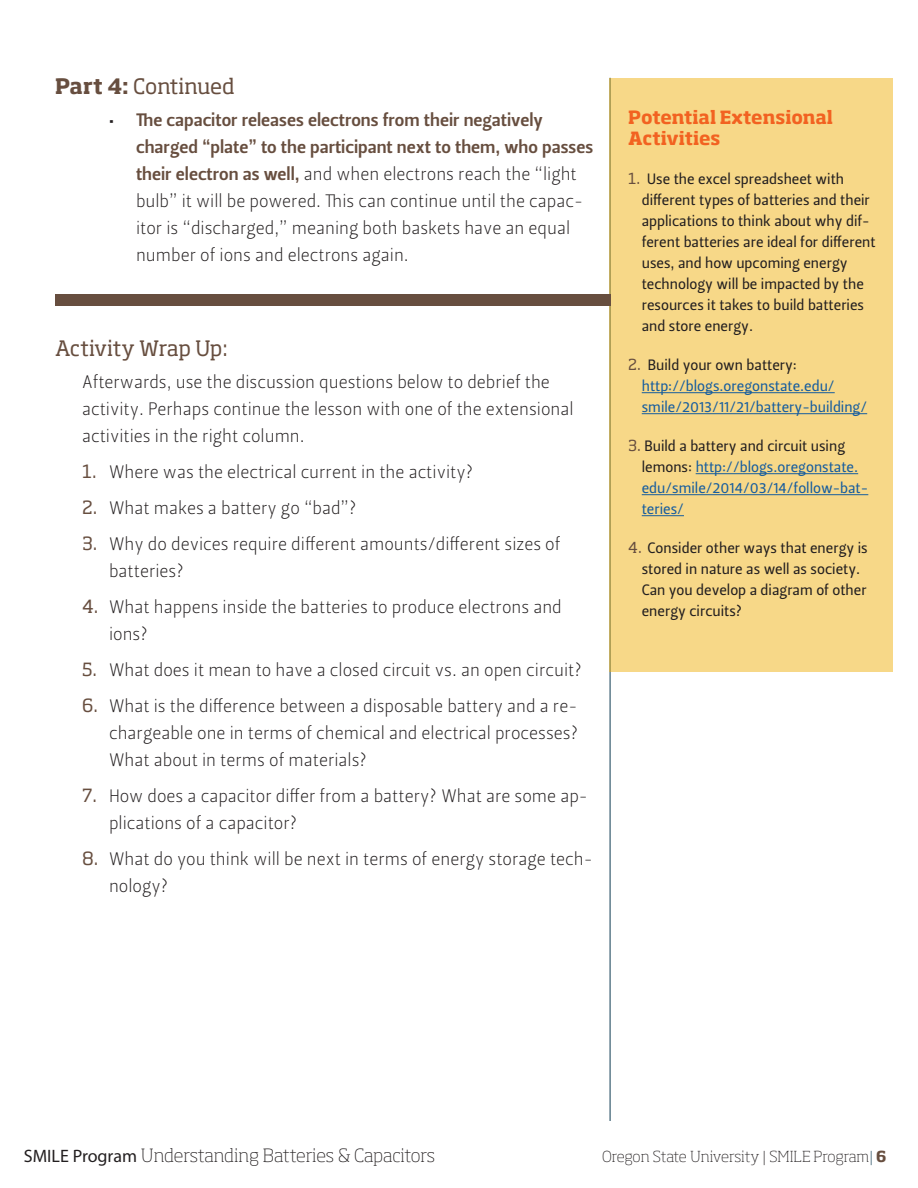
<style>
.page{position:relative;width:918px;height:1188px;background:#fff}
.page>*{position:absolute;margin:0;border:0;box-sizing:border-box;transform-origin:0 0}
.Body_Head_1{font:21px "Soho Std";letter-spacing:-.02em;color:#674e3f}
.Body_Numbered_List{font:18px/27px "Leitura Sans Grot 1";color:#231f20}
.Bulleted_List_Nested{font:18px/27px "Leitura Sans Grot 1";color:#231f20}
.t1{font:200 18px "Soho Std";letter-spacing:-.01em;color:#231f20}
.SideBar_Head_1_-_Gui{font:700 18px/21px "Soho Std";letter-spacing:-.005em;color:#f26221}
.SideBar_Head_1_-_Gui-2{font:15px/21px "Leitura Sans Grot 2";color:#231f20}
.SideBar_Head_1_-_Gui-3{font:15px/21px "Leitura Sans Grot 2";color:#175d9e}
.t2{font:200 15px "Soho Std";color:#231f20}
.s1{font-weight:700}
.s2{font-family:"Leitura Sans Grot 3";color:#674e3f}
.s3{font-family:"Soho Std";color:#674e3f}
.s4{color:#231f20}
.s5{font-family:"Myriad Pro";font-weight:400}
.s6{color:#0e3b51}
.s7{font-weight:700;color:#674e3f}
</style>
<div class="page">
<hr style="left:610px;top:78px;width:1px;height:1043px;background:#0e3b51">
<div style="left:610px;top:78px;width:283px;height:594px;background:#f7d888"></div>
<hr style="left:642px;top:392px;width:193px;height:1px;background:#175d9e">
<hr style="left:642px;top:413px;width:225px;height:1px;background:#175d9e">
<hr style="left:696px;top:473px;width:162px;height:1px;background:#175d9e">
<hr style="left:642px;top:494px;width:226px;height:1px;background:#175d9e">
<hr style="left:642px;top:515px;width:42px;height:1px;background:#175d9e">
<div style="left:55px;top:294px;width:555px;height:12px;background:#674e3f"></div>
<p class="Body_Head_1" style="left:55px;top:73px;width:181px"><span class="s1">Part 4:</span> Continued</p>
<p class="Bulleted_List_Nested" style="left:136px;top:106px;width:459px;text-indent:-27px">• <span class="s2">The capacitor releases electrons from their negatively charged “plate” to the participant next to them, who passes their electron as well,</span> and when electrons reach the “light bulb” it will be powered. This can continue until the capac&shy;itor is “discharged,” meaning both baskets have an equal number of ions and electrons again.</p>
<p class="Body_Head_1" style="left:55px;top:335px;width:174px">Activity Wrap Up:</p>
<p class="Body_Numbered_List" style="left:82px;top:368px;width:493px">Afterwards, use the discussion questions below to debrief the activity. Perhaps continue the lesson with one of the extensional activities in the right column.</p>
<p class="Body_Numbered_List" style="left:82px;top:458px;width:393px"><span class="s3">1.</span> Where was the electrical current in the activity?</p>
<p class="Body_Numbered_List" style="left:82px;top:494px;width:276px"><span class="s3">2.</span> What makes a battery go “bad”?</p>
<p class="Body_Numbered_List" style="left:109px;top:530px;width:453px;text-indent:-27px"><span class="s3">3.</span> Why do devices require different amounts/different sizes of batteries?</p>
<p class="Body_Numbered_List" style="left:109px;top:593px;width:454px;text-indent:-27px"><span class="s3">4.</span> What happens inside the batteries to produce electrons and ions?</p>
<p class="Body_Numbered_List" style="left:82px;top:656px;width:502px"><span class="s3">5.</span> What does it mean to have a closed circuit vs. an open circuit?</p>
<p class="Body_Numbered_List" style="left:109px;top:692px;width:471px;text-align:justify;text-indent:-27px"><span class="s3">6.</span> What is the difference between a disposable battery and a re&shy;chargeable one in terms of chemical and electrical processes?<br>What about in terms of materials?</p>
<p class="Body_Numbered_List" style="left:109px;top:782px;width:480px;text-indent:-27px"><span class="s3">7.</span> How does a capacitor differ from a battery? What are some ap&shy;plications of a capacitor?</p>
<p class="Body_Numbered_List" style="left:109px;top:845px;width:485px;text-indent:-27px"><span class="s3">8.</span> What do you think will be next in terms of energy storage tech&shy;nology?</p>
<p class="SideBar_Head_1_-_Gui" style="left:628px;top:107px;width:206px">Potential Extensional<br>Activities</p>
<p class="SideBar_Head_1_-_Gui-2" style="left:642px;top:169px;width:235px;text-indent:-14px"><span class="s3">1.</span> Use the excel spreadsheet with different types of batteries and their applications to think about why dif&shy;ferent batteries are ideal for different uses, and how upcoming energy technology will be impacted by the resources it takes to build batteries and store energy.</p>
<p class="SideBar_Head_1_-_Gui-3" style="left:642px;top:355px;width:227px;text-indent:-14px"><span class="s3">2.</span> <span class="s4">Build your own battery: </span>http://blogs.oregonstate.edu/ smile/2013/11/21/battery-building/</p>
<p class="SideBar_Head_1_-_Gui-3" style="left:642px;top:436px;width:228px;text-indent:-14px"><span class="s3">3.</span> <span class="s4">Build a battery and circuit using lemons:</span> http://blogs.oregonstate. edu/smile/2014/03/14/follow-bat&shy;teries/</p>
<p class="SideBar_Head_1_-_Gui-2" style="left:642px;top:538px;width:228px;text-indent:-14px"><span class="s3">4.</span> Consider other ways that energy is stored in nature as well as society.<br>Can you develop a diagram of other energy circuits?</p>
<p class="t1" style="left:24px;top:1144px;width:413px"><span class="s5">SMILE Program</span> Understanding Batteries &amp; Capacitors</p>
<p class="t2" style="left:602px;top:1147px;width:286px">Oregon State University | SMILE Program<span class="s6">|</span> <span class="s7">6</span></p>
</div>
